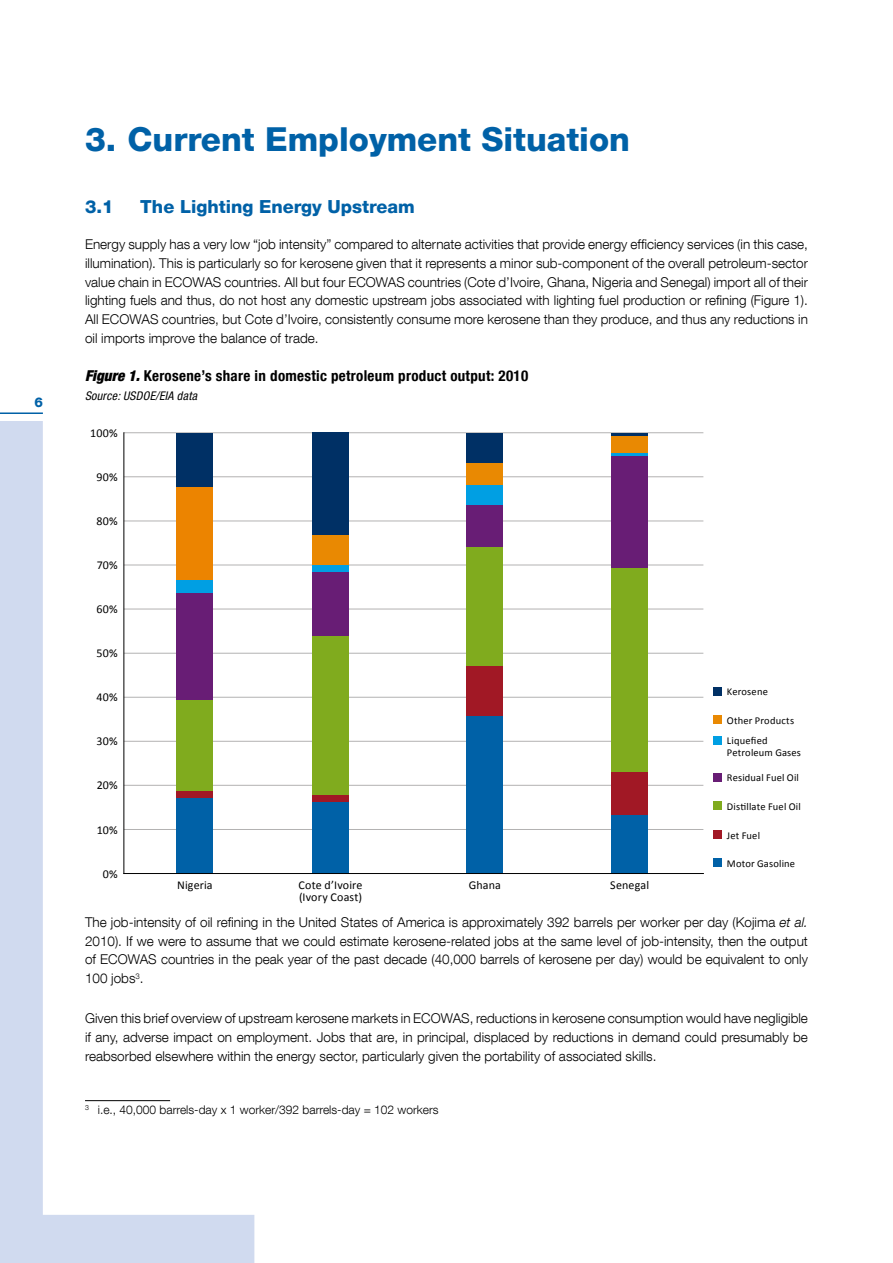
<style>
.page{position:relative;width:893px;height:1263px;background:#fff}
.page>*{position:absolute;margin:0;border:0;box-sizing:border-box;transform-origin:0 0}
.t1{font:800 33px "Helvetica Neue LT Com";color:#0061a7}
.Sous-Titre{font:800 18px "Helvetica Neue LT Com";color:#0061a7}
.Figure_Titre{font:700 condensed 15px "Helvetica Neue LT Com";letter-spacing:.02em;color:#000}
.Texte_courant{font:300 13.5px/18.8px "Helvetica Neue LT Com";color:#000;text-align:justify}
.t2{font:800 13.5px "Helvetica Neue LT Com";color:#0061a7}
.t3{font:12px/12px "Calibri";letter-spacing:.01em;color:#000}
.Note{font:300 12px "Helvetica Neue LT Com";color:#000}
.Figure_Titre-2{font:italic condensed 12px "Helvetica Neue LT Com";letter-spacing:.02em;color:#000}
.t4{font:10.5px/12px "Calibri";letter-spacing:.015em;color:#000}
.s1{font-weight:900;font-style:italic}
.s2{font-style:italic}
</style>
<div class="page">
<svg style="left:0;top:421px;width:254px;height:842px"></svg>
<hr style="left:0;top:412px;width:43px;height:2px;background:#0061a7">
<hr style="left:85px;top:1100px;width:85px;height:1px;background:#000">
<hr style="left:124px;top:829px;width:579px;height:1px;background:#b3b2b2">
<hr style="left:124px;top:785px;width:579px;height:1px;background:#b3b2b2">
<hr style="left:124px;top:741px;width:579px;height:1px;background:#b3b2b2">
<hr style="left:124px;top:697px;width:579px;height:1px;background:#b3b2b2">
<hr style="left:124px;top:653px;width:579px;height:1px;background:#b3b2b2">
<hr style="left:124px;top:609px;width:579px;height:1px;background:#b3b2b2">
<hr style="left:124px;top:565px;width:579px;height:1px;background:#b3b2b2">
<hr style="left:124px;top:521px;width:579px;height:1px;background:#b3b2b2">
<hr style="left:124px;top:476px;width:579px;height:1px;background:#b3b2b2">
<hr style="left:124px;top:432px;width:579px;height:1px;background:#b3b2b2">
<div style="left:467px;top:716px;width:36px;height:157px;background:#0061a7"></div>
<div style="left:467px;top:666px;width:36px;height:50px;background:#a11825"></div>
<div style="left:467px;top:546px;width:36px;height:120px;background:#80ab1e"></div>
<div style="left:467px;top:505px;width:36px;height:41px;background:#681d75"></div>
<div style="left:467px;top:485px;width:36px;height:20px;background:#009fe3"></div>
<div style="left:467px;top:463px;width:36px;height:22px;background:#e98902"></div>
<div style="left:467px;top:433px;width:36px;height:30px;background:#003065"></div>
<div style="left:611px;top:815px;width:37px;height:58px;background:#0061a7"></div>
<div style="left:611px;top:771px;width:37px;height:44px;background:#a11825"></div>
<div style="left:611px;top:567px;width:37px;height:204px;background:#80ab1e"></div>
<div style="left:611px;top:456px;width:37px;height:111px;background:#681d75"></div>
<hr style="left:611px;top:453px;width:37px;height:3px;background:#009fe3">
<div style="left:611px;top:436px;width:37px;height:17px;background:#e98902"></div>
<hr style="left:611px;top:433px;width:37px;height:3px;background:#003065">
<div style="left:713px;top:687px;width:9px;height:8px;background:#003065"></div>
<div style="left:713px;top:715px;width:9px;height:9px;background:#e98902"></div>
<div style="left:713px;top:773px;width:9px;height:8px;background:#681d75"></div>
<div style="left:713px;top:858px;width:9px;height:9px;background:#0061a7"></div>
<div style="left:177px;top:700px;width:36px;height:91px;background:#80ab1e"></div>
<div style="left:177px;top:487px;width:36px;height:94px;background:#ec8400"></div>
<div style="left:177px;top:797px;width:36px;height:76px;background:#0061a7"></div>
<div style="left:177px;top:791px;width:36px;height:6px;background:#a11825"></div>
<div style="left:177px;top:593px;width:36px;height:107px;background:#681d75"></div>
<div style="left:177px;top:581px;width:36px;height:12px;background:#009fe3"></div>
<div style="left:177px;top:433px;width:36px;height:54px;background:#003065"></div>
<div style="left:312px;top:801px;width:37px;height:72px;background:#0061a7"></div>
<div style="left:312px;top:794px;width:37px;height:7px;background:#a11825"></div>
<div style="left:312px;top:535px;width:37px;height:30px;background:#e98902"></div>
<div style="left:312px;top:636px;width:37px;height:158px;background:#80ab1e"></div>
<div style="left:312px;top:571px;width:37px;height:65px;background:#681d75"></div>
<div style="left:312px;top:565px;width:37px;height:6px;background:#009fe3"></div>
<div style="left:312px;top:433px;width:37px;height:102px;background:#003065"></div>
<div style="left:713px;top:736px;width:9px;height:8px;background:#009fe3"></div>
<div style="left:713px;top:801px;width:9px;height:9px;background:#80ab1e"></div>
<div style="left:713px;top:830px;width:9px;height:8px;background:#a11825"></div>
<hr style="left:123px;top:433px;width:1px;height:440px;background:#000">
<hr style="left:124px;top:873px;width:579px;height:1px;background:#000">
<p class="t2" style="left:34px;top:394px;width:10px">6</p>
<p class="t1" style="left:85px;top:120px;width:546px">3. Current Employment Situation</p>
<p class="Sous-Titre" style="left:85px;top:196px;width:30px">3.1</p>
<p class="Sous-Titre" style="left:140px;top:196px;width:276px">The Lighting Energy Upstream</p>
<p class="Texte_courant" style="left:85px;top:235px;width:724px">Energy supply has a very low “job intensity” compared to alternate activities that provide energy efficiency services (in this case, illumination). This is particularly so for kerosene given that it represents a minor sub-component of the overall petroleum-sector value chain in ECOWAS countries. All but four ECOWAS countries (Cote d’Ivoire, Ghana, Nigeria and Senegal) import all of their lighting fuels and thus, do not host any domestic upstream jobs associated with lighting fuel production or refining (Figure 1).<br>All ECOWAS countries, but Cote d’Ivoire, consistently consume more kerosene than they produce, and thus any reductions in oil imports improve the balance of trade.</p>
<p class="Figure_Titre" style="left:85px;top:367px;width:445px"><span class="s1">Figure 1.</span> Kerosene’s share in domestic petroleum product output: 2010</p>
<p class="Figure_Titre-2" style="left:85px;top:389px;width:114px">Source: USDOE/EIA data</p>
<p class="t3" style="left:90px;top:427px;width:29px">100%</p>
<p class="t3" style="left:96px;top:471px;width:23px">90%</p>
<p class="t3" style="left:96px;top:515px;width:23px">80%</p>
<p class="t3" style="left:97px;top:559px;width:23px">70%</p>
<p class="t3" style="left:96px;top:603px;width:23px">60%</p>
<p class="t3" style="left:97px;top:647px;width:23px">50%</p>
<p class="t3" style="left:96px;top:691px;width:23px">40%</p>
<p class="t3" style="left:97px;top:735px;width:23px">30%</p>
<p class="t3" style="left:97px;top:779px;width:23px">20%</p>
<p class="t3" style="left:97px;top:823px;width:23px">10%</p>
<p class="t3" style="left:103px;top:868px;width:16px">0%</p>
<p class="t3" style="left:177px;top:879px;width:37px">Nigeria</p>
<p class="t3" style="left:299px;top:879px;width:65px">Cote d’Ivoire (Ivory Coast)</p>
<p class="t3" style="left:469px;top:879px;width:34px">Ghana</p>
<p class="t3" style="left:610px;top:879px;width:40px">Senegal</p>
<p class="t4" style="left:727px;top:686px;width:43px">Kerosene</p>
<p class="t4" style="left:727px;top:715px;width:69px">Other Products</p>
<p class="t4" style="left:727px;top:735px;width:76px">Liquefied<br>Petroleum Gases</p>
<p class="t4" style="left:727px;top:772px;width:74px">Residual Fuel Oil</p>
<p class="t4" style="left:727px;top:800px;width:75px">Distillate Fuel Oil</p>
<p class="t4" style="left:727px;top:829px;width:35px">Jet Fuel</p>
<p class="t4" style="left:727px;top:858px;width:70px">Motor Gasoline</p>
<p class="Texte_courant" style="left:85px;top:912px;width:724px">The job-intensity of oil refining in the United States of America is approximately 392 barrels per worker per day (Kojima <span class="s2">et al.<br></span>2010). If we were to assume that we could estimate kerosene-related jobs at the same level of job-intensity, then the output of ECOWAS countries in the peak year of the past decade (40,000 barrels of kerosene per day) would be equivalent to only 100 jobs<sup>3</sup>.</p>
<p class="Texte_courant" style="left:85px;top:1008px;width:724px">Given this brief overview of upstream kerosene markets in ECOWAS, reductions in kerosene consumption would have negligible if any, adverse impact on employment. Jobs that are, in principal, displaced by reductions in demand could presumably be reabsorbed elsewhere within the energy sector, particularly given the portability of associated skills.</p>
<p class="Note" style="left:85px;top:1102px;width:355px"><sup>3</sup> i.e., 40,000 barrels-day x 1 worker/392 barrels-day = 102 workers</p>
</div>
